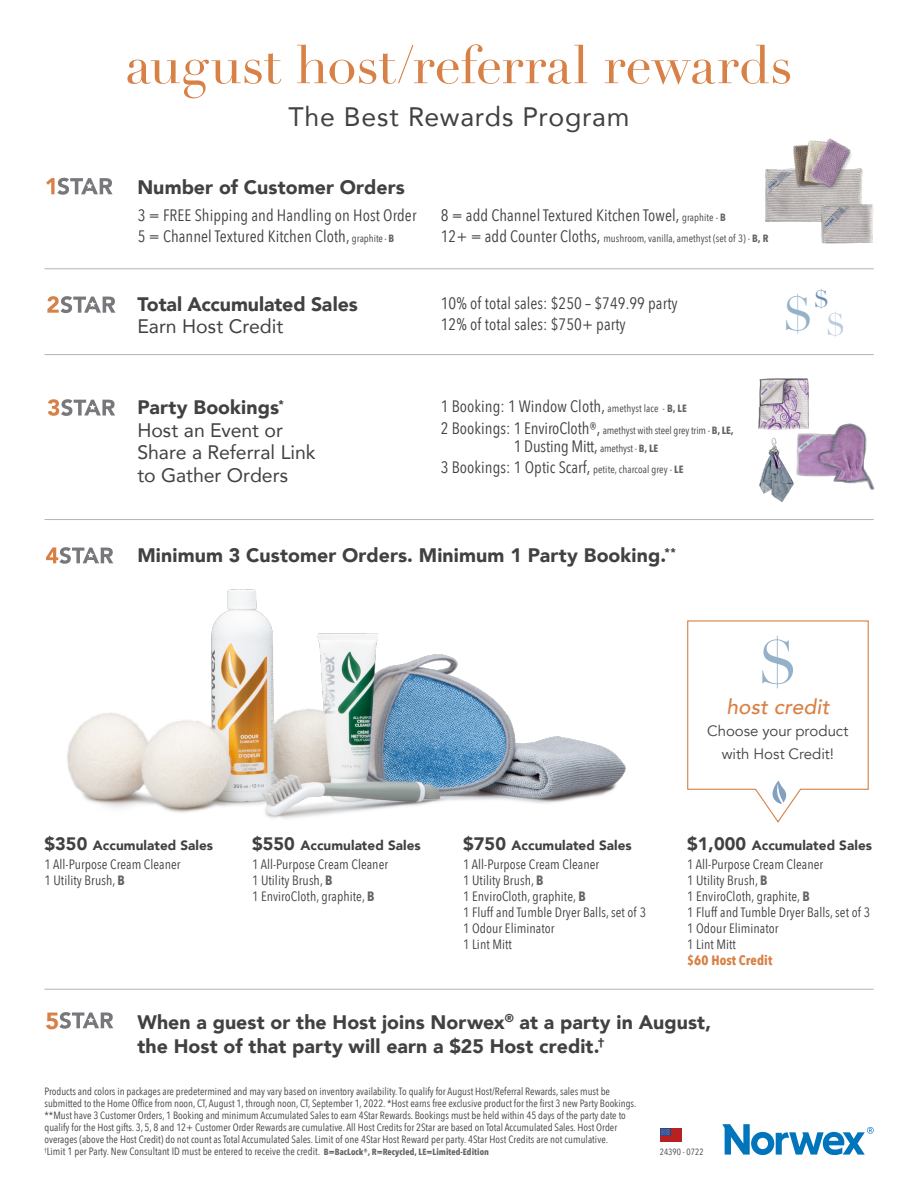
<style>
.page{position:relative;width:918px;height:1188px;background:#fff}
.page>*{position:absolute;margin:0;border:0;box-sizing:border-box;transform-origin:0 0}
.t1{font:60.45px "Didot";color:#4f7ea7}
.t2{font:53.25px "Didot";letter-spacing:-.005em;color:#d88146}
.t3{font:46.5px "Didot";color:#4f7ea7}
.t4{font:26.7px "Avenir";letter-spacing:.03em;color:#414042}
.t5{font:900 23.4px "Avenir";color:#d88146}
.t6{font:23.25px "Didot";color:#4f7ea7}
.t7{font:italic 500 21px "Avenir";letter-spacing:.005em;color:#d88146}
.t8{font:900 19.5px/24px "Avenir";letter-spacing:.005em;color:#414042}
.t9{font:19.5px/22.5px "Avenir";color:#414042}
.t10{font:16.5px/21px "Avenir Next Condensed";letter-spacing:.005em;color:#414042}
.t11{font:15px/22.5px "Avenir";letter-spacing:-.005em;color:#414042;text-align:center}
.t12{font:13.5px/16px "Avenir Next Condensed";letter-spacing:.005em;color:#414042}
.t13{font:900 13.5px "Avenir";letter-spacing:.005em;color:#414042}
.t14{font:700 13.5px "Avenir Next Condensed";letter-spacing:.005em;color:#d88146}
.t15{font:10.5px/12px "Avenir Next Condensed";color:#414042}
.t16{font:9px "Avenir Next Condensed";letter-spacing:.005em;color:#414042}
.s1{font-size:10.5px}
.s2{font-weight:700;font-size:10.5px;color:#636466}
.s3{font-size:16.5px}
.s4{font-weight:700;color:#636466}
.s5{font-weight:900}
.s6{font-size:18px}
.s7{font-weight:700;font-size:9px;color:#636466}
</style>
<div class="page">
<svg style="left:47px;top:296px;width:69px;height:17px"></svg>
<svg style="left:48px;top:399px;width:67px;height:17px"></svg>
<svg style="left:47px;top:547px;width:66px;height:9px"></svg>
<hr style="left:44px;top:268px;width:830px;height:1px;background:#b1b4b6">
<hr style="left:44px;top:354px;width:830px;height:1px;background:#b1b4b6">
<hr style="left:44px;top:519px;width:830px;height:1px;background:#b1b4b6">
<svg style="left:46px;top:178px;width:67px;height:17px"></svg>
<img style="left:765px;top:169px;width:98px;height:53px">
<img style="left:815px;top:201px;width:59px;height:43px">
<img style="left:776px;top:138px;width:86px;height:68px">
<img style="left:758px;top:378px;width:51px;height:52px">
<img style="left:792px;top:420px;width:83px;height:70px">
<img style="left:759px;top:434px;width:40px;height:68px">
<svg style="left:687px;top:620px;width:182px;height:203px"></svg>
<svg style="left:59px;top:1012px;width:54px;height:17px"></svg>
<hr style="left:44px;top:989px;width:830px;height:1px;background:#b1b4b6">
<img style="left:46px;top:556px;width:580px;height:263px">
<svg style="left:723px;top:1124px;width:151px;height:31px"></svg>
<svg style="left:660px;top:1128px;width:22px;height:14px"></svg>
<h2 class="t2" style="left:125px;top:33px;width:669px">august host/referral rewards</h2>
<h3 class="t4" style="left:288px;top:96px;width:343px">The Best Rewards Program</h3>
<h3 class="t8" style="left:137px;top:174px;width:269px">Number of Customer Orders</h3>
<h3 class="t10" style="left:138px;top:204px;width:280px">3 = FREE Shipping and Handling on Host Order<br>5 = Channel Textured Kitchen Cloth, <span class="s1">graphite -</span> <span class="s2">B</span></h3>
<h3 class="t10" style="left:441px;top:204px;width:287px">8 = add Channel Textured Kitchen Towel, <span class="s1">graphite -</span> <span class="s2">B</span></h3>
<p class="t15" style="left:441px;top:232px;width:329px"><span class="s3">12+ = add Counter Cloths,</span> mushroom, vanilla, amethyst (set of 3) - <span class="s4">B, R</span></p>
<h3 class="t8" style="left:137px;top:291px;width:222px">Total Accumulated Sales</h3>
<h3 class="t9" style="left:137px;top:315px;width:147px">Earn Host Credit</h3>
<h3 class="t10" style="left:441px;top:292px;width:238px">10% of total sales: $250 – $749.99 party<br>12% of total sales: $750+ party</h3>
<h3 class="t6" style="left:813px;top:285px;width:17px">$</h3>
<h3 class="t3" style="left:782px;top:286px;width:64px">$ <sub>$</sub></h3>
<h3 class="t9" style="left:137px;top:396px;width:180px"><span class="s5">Party Bookings</span><sup>*<br></sup>Host an Event or<br>Share a Referral Link to Gather Orders</h3>
<h3 class="t10" style="left:441px;top:395px;width:247px">1 Booking: 1 Window Cloth, <span class="s1">amethyst lace -</span> <span class="s2">B, LE</span></h3>
<p class="t15" style="left:441px;top:424px;width:294px"><span class="s3">2 Bookings: 1 EnviroCloth®,</span> amethyst with steel grey trim - <span class="s4">B, LE,</span></p>
<h3 class="t10" style="left:441px;top:435px;width:244px;line-height:21.5px;text-indent:73px">1 Dusting Mitt, <span class="s1">amethyst -</span> <span class="s2">B, LE<br></span>3 Bookings: 1 Optic Scarf, <span class="s1">petite, charcoal grey -</span> <span class="s2">LE</span></h3>
<h3 class="t8" style="left:137px;top:543px;width:540px">Minimum 3 Customer Orders. Minimum 1 Party Booking.<sup>**</sup></h3>
<h1 class="t1" style="left:758px;top:626px;width:42px">$</h1>
<p class="t13" style="left:44px;top:834px;width:170px"><span class="s6">$350</span> Accumulated Sales</p>
<p class="t12" style="left:44px;top:855px;width:138px">1 All-Purpose Cream Cleaner<br>1 Utility Brush, <span class="s4">B</span></p>
<p class="t13" style="left:252px;top:834px;width:170px"><span class="s6">$550</span> Accumulated Sales</p>
<p class="t12" style="left:252px;top:855px;width:138px">1 All-Purpose Cream Cleaner<br>1 Utility Brush, <span class="s4">B<br></span>1 EnviroCloth, graphite, <span class="s4">B</span></p>
<p class="t13" style="left:463px;top:834px;width:170px"><span class="s6">$750</span> Accumulated Sales</p>
<p class="t12" style="left:463px;top:855px;width:185px">1 All-Purpose Cream Cleaner<br>1 Utility Brush, <span class="s4">B<br></span>1 EnviroCloth, graphite, <span class="s4">B<br></span>1 Fluff and Tumble Dryer Balls, set of 3<br>1 Odour Eliminator<br>1 Lint Mitt</p>
<h3 class="t7" style="left:727px;top:694px;width:104px">host credit</h3>
<h3 class="t11" style="left:707px;top:720px;width:143px">Choose your product with Host Credit!</h3>
<p class="t13" style="left:687px;top:834px;width:186px"><span class="s6">$1,000</span> Accumulated Sales</p>
<p class="t12" style="left:687px;top:855px;width:185px">1 All-Purpose Cream Cleaner<br>1 Utility Brush, <span class="s4">B<br></span>1 EnviroCloth, graphite, <span class="s4">B<br></span>1 Fluff and Tumble Dryer Balls, set of 3<br>1 Odour Eliminator<br>1 Lint Mitt</p>
<p class="t14" style="left:687px;top:952px;width:87px">$60 Host Credit</p>
<h3 class="t5" style="left:45px;top:1000px;width:15px">5</h3>
<h3 class="t8" style="left:137px;top:1010px;width:575px">When a guest or the Host joins Norwex<sup>®</sup> at a party in August, the Host of that party will earn a $25 Host credit.<sup>†</sup></h3>
<p class="t15" style="left:44px;top:1085px;width:593px">Products and colors in packages are predetermined and may vary based on inventory availability. To qualify for August Host/Referral Rewards, sales must be submitted to the Home Office from noon, CT, August 1, through noon, CT, September 1, 2022. *Host earns free exclusive product for the first 3 new Party Bookings. **Must have 3 Customer Orders, 1 Booking and minimum Accumulated Sales to earn 4Star Rewards. Bookings must be held within 45 days of the party date to qualify for the Host gifts. 3, 5, 8 and 12+ Customer Order Rewards are cumulative. All Host Credits for 2Star are based on Total Accumulated Sales. Host Order overages (above the Host Credit) do not count as Total Accumulated Sales. Limit of one 4Star Host Reward per party. 4Star Host Credits are not cumulative.<br><sup>†</sup>Limit 1 per Party. New Consultant ID must be entered to receive the credit. <span class="s7">B=BacLock®, R=Recycled, LE=Limited-Edition</span></p>
<p class="t16" style="left:660px;top:1144px;width:45px">24390 - 0722</p>
</div>
